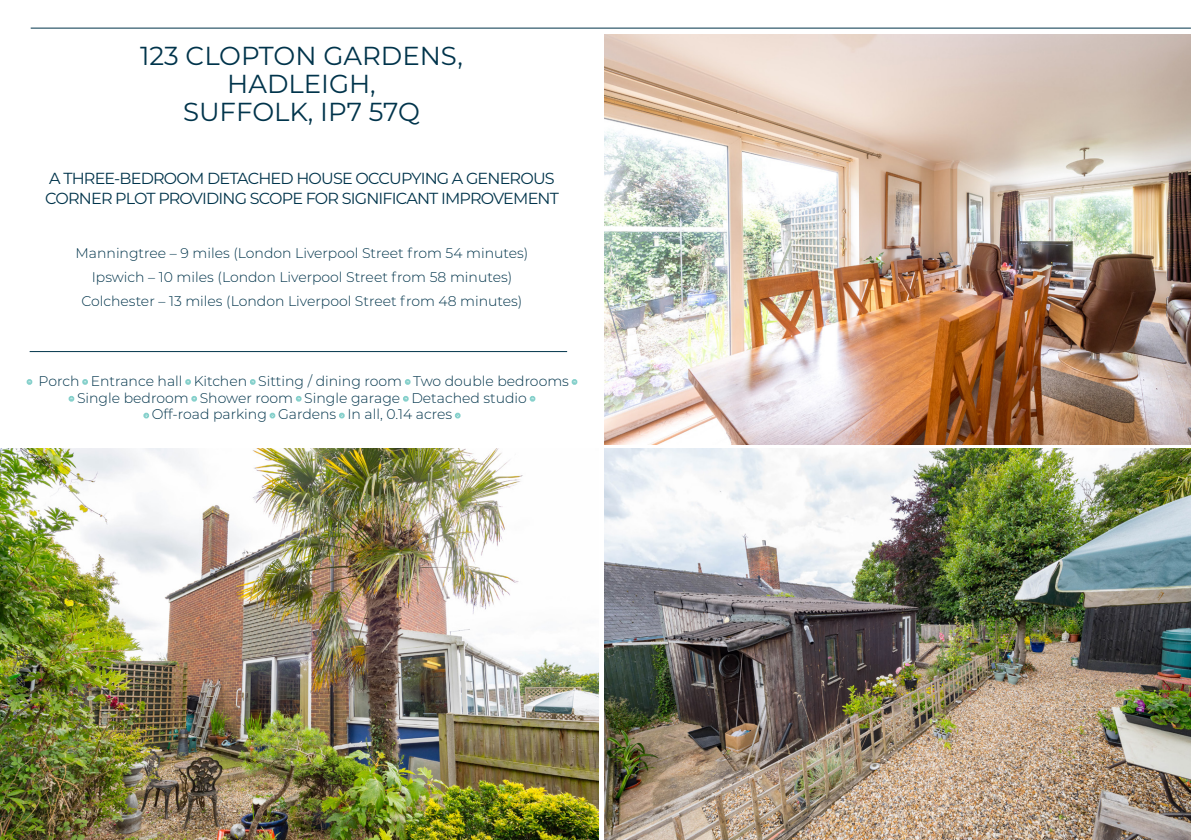
<style>
.page{position:relative;width:1191px;height:840px;background:#fff}
.page>*{position:absolute;margin:0;border:0;box-sizing:border-box;transform-origin:0 0}
.t1{font:26px "Montserrat";color:#00344b}
.t2{font:16px "Montserrat";letter-spacing:-.05em;color:#00344b}
.t3{font:300 14px "Montserrat";color:#00344b}
.s1{color:#85d0cb}
</style>
<div class="page">
<img style="left:604px;top:35px;width:587px;height:409px">
<hr style="left:31px;top:28px;width:1159px;height:1px;background:#00344b">
<img style="left:604px;top:448px;width:586px;height:391px">
<img style="left:0;top:448px;width:599px;height:391px">
<hr style="left:30px;top:351px;width:537px;height:1px;background:#00344b">
<p class="t1" style="left:140px;top:38px;width:324px">123 CLOPTON GARDENS,</p>
<p class="t1" style="left:227px;top:66px;width:150px">HADLEIGH,</p>
<p class="t1" style="left:183px;top:94px;width:238px">SUFFOLK, IP7 57Q</p>
<p class="t2" style="left:49px;top:167px;width:507px">A THREE-BEDROOM DETACHED HOUSE OCCUPYING A GENEROUS</p>
<p class="t2" style="left:45px;top:187px;width:515px">CORNER PLOT PROVIDING SCOPE FOR SIGNIFICANT IMPROVEMENT</p>
<p class="t3" style="left:76px;top:243px;width:454px">Manningtree – 9 miles (London Liverpool Street from 54 minutes)</p>
<p class="t3" style="left:92px;top:267px;width:422px">Ipswich – 10 miles (London Liverpool Street from 58 minutes)</p>
<p class="t3" style="left:81px;top:291px;width:442px">Colchester – 13 miles (London Liverpool Street from 48 minutes)</p>
<p class="t3" style="left:28px;top:371px;width:550px"><span class="s1">•</span> Porch <span class="s1">•</span> Entrance hall <span class="s1">•</span> Kitchen <span class="s1">•</span> Sitting / dining room <span class="s1">•</span> Two double bedrooms <span class="s1">•</span></p>
<p class="t3" style="left:69px;top:388px;width:466px"><span class="s1">•</span> Single bedroom <span class="s1">•</span> Shower room <span class="s1">•</span> Single garage <span class="s1">•</span> Detached studio <span class="s1">•</span></p>
<p class="t3" style="left:144px;top:404px;width:317px"><span class="s1">•</span> Off-road parking <span class="s1">•</span> Gardens <span class="s1">•</span> In all, 0.14 acres <span class="s1">•</span></p>
</div>
